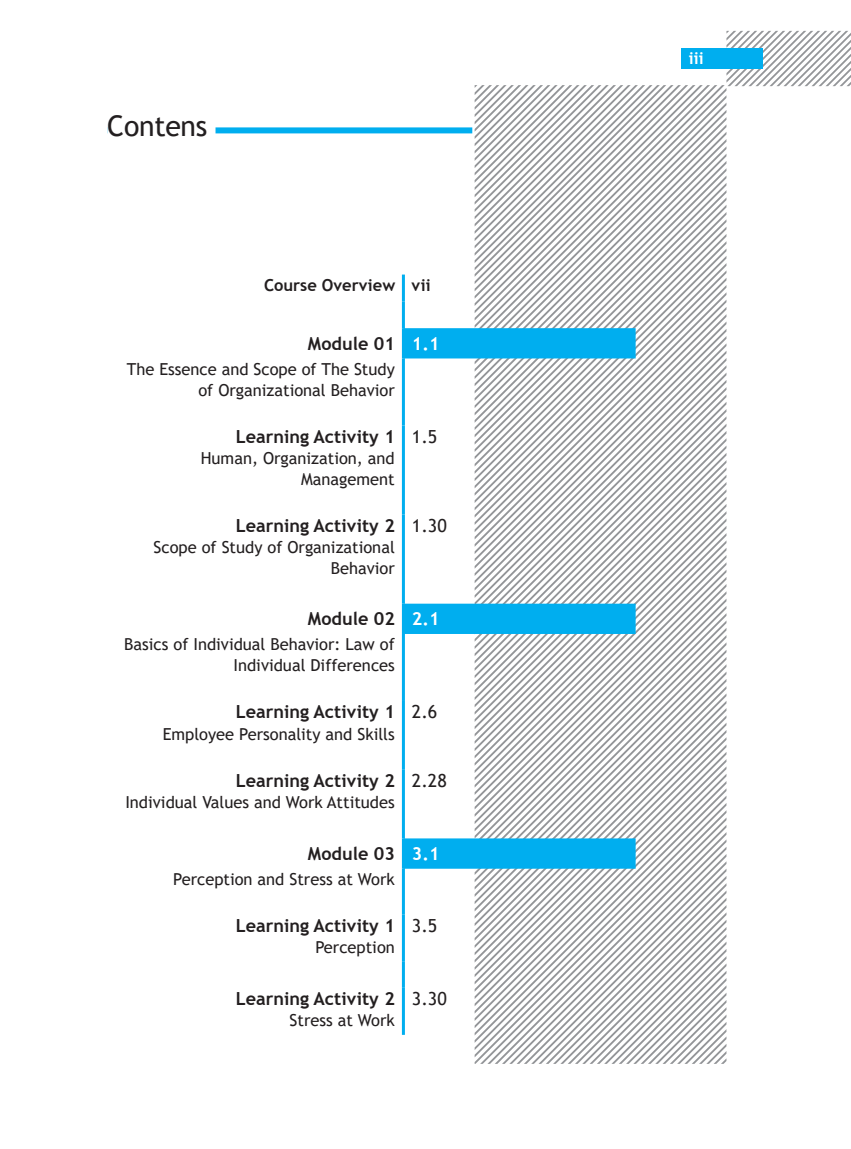
<style>
.page{position:relative;width:851px;height:1149px;background:#fff}
.page>*{position:absolute;margin:0;border:0;box-sizing:border-box;transform-origin:0 0}
.t1{font:28.5px "Trebuchet MS";letter-spacing:-.01em;color:#231f20}
.Daftar_Isi_OK{font:700 18px "Trebuchet MS";color:#231f20}
.t2{font:18px "Trebuchet MS";color:#231f20}
.t3{font:700 18px "Trebuchet MS";color:#fff}
.Daftar_Isi_OK-2{font:16.5px/21px "Trebuchet MS";color:#231f20;text-align:right}
.t4{font:700 16.5px "Trebuchet MS";color:#231f20}
.t5{font:700 16.5px "Trebuchet MS";color:#fff}
</style>
<div class="page">
<svg style="left:666px;top:85px;width:58px;height:250px"></svg>
<svg style="left:666px;top:85px;width:51px;height:243px"></svg>
<svg style="left:666px;top:85px;width:44px;height:235px"></svg>
<svg style="left:666px;top:85px;width:36px;height:228px"></svg>
<svg style="left:666px;top:85px;width:29px;height:221px"></svg>
<svg style="left:666px;top:85px;width:22px;height:213px"></svg>
<svg style="left:666px;top:85px;width:14px;height:206px"></svg>
<svg style="left:666px;top:85px;width:7px;height:199px"></svg>
<svg style="left:474px;top:85px;width:192px;height:401px"></svg>
<svg style="left:635px;top:486px;width:91px;height:40px"></svg>
<svg style="left:474px;top:526px;width:252px;height:537px"></svg>
<div style="left:107px;top:127px;width:365px;height:6px;background:#00aeef"></div>
<div style="left:107px;top:112px;width:108px;height:31px;background:#fff"></div>
<svg style="left:726px;top:31px;width:124px;height:55px"></svg>
<div style="left:680px;top:48px;width:82px;height:21px;background:#00aeef"></div>
<svg style="left:405px;top:328px;width:230px;height:540px"></svg>
<hr style="left:402px;top:274px;width:3px;height:27px;background:#00aeef">
<hr style="left:402px;top:301px;width:3px;height:27px;background:#00aeef">
<hr style="left:402px;top:328px;width:3px;height:30px;background:#00aeef">
<hr style="left:402px;top:358px;width:3px;height:67px;background:#00aeef">
<hr style="left:402px;top:425px;width:3px;height:89px;background:#00aeef">
<hr style="left:402px;top:514px;width:3px;height:89px;background:#00aeef">
<hr style="left:402px;top:603px;width:3px;height:30px;background:#00aeef">
<hr style="left:402px;top:633px;width:3px;height:67px;background:#00aeef">
<hr style="left:402px;top:700px;width:3px;height:69px;background:#00aeef">
<hr style="left:402px;top:769px;width:3px;height:69px;background:#00aeef">
<hr style="left:402px;top:838px;width:3px;height:30px;background:#00aeef">
<hr style="left:402px;top:868px;width:3px;height:46px;background:#00aeef">
<hr style="left:402px;top:914px;width:3px;height:47px;background:#00aeef">
<hr style="left:402px;top:961px;width:3px;height:26px;background:#00aeef">
<hr style="left:402px;top:987px;width:3px;height:47px;background:#00aeef">
<h1 class="t1" style="left:107px;top:108px;width:102px">Contens</h1>
<p class="t4" style="left:264px;top:275px;width:133px">Course Overview</p>
<p class="t4" style="left:411px;top:275px;width:21px">vii</p>
<p class="Daftar_Isi_OK" style="left:308px;top:332px;width:88px">Module 01</p>
<p class="t3" style="left:412px;top:332px;width:29px">1.1</p>
<p class="Daftar_Isi_OK-2" style="left:127px;top:358px;width:269px">The Essence and Scope of The Study of Organizational Behavior</p>
<p class="Daftar_Isi_OK" style="left:236px;top:425px;width:160px">Learning Activity 1</p>
<p class="Daftar_Isi_OK-2" style="left:201px;top:447px;width:195px">Human, Organization, and<br>Management</p>
<p class="t2" style="left:412px;top:425px;width:27px">1.5</p>
<p class="Daftar_Isi_OK" style="left:236px;top:514px;width:160px">Learning Activity 2</p>
<p class="Daftar_Isi_OK-2" style="left:154px;top:536px;width:243px">Scope of Study of Organizational<br>Behavior</p>
<p class="t2" style="left:412px;top:514px;width:36px">1.30</p>
<p class="Daftar_Isi_OK" style="left:308px;top:607px;width:88px">Module 02</p>
<p class="t3" style="left:412px;top:607px;width:29px">2.1</p>
<p class="Daftar_Isi_OK-2" style="left:124px;top:633px;width:272px">Basics of Individual Behavior: Law of<br>Individual Differences</p>
<p class="Daftar_Isi_OK" style="left:236px;top:700px;width:160px">Learning Activity 1</p>
<p class="Daftar_Isi_OK-2" style="left:163px;top:722px;width:234px">Employee Personality and Skills</p>
<p class="t2" style="left:412px;top:700px;width:27px">2.6</p>
<p class="Daftar_Isi_OK" style="left:236px;top:769px;width:160px">Learning Activity 2</p>
<p class="Daftar_Isi_OK-2" style="left:125px;top:791px;width:271px">Individual Values and Work Attitudes</p>
<p class="t2" style="left:412px;top:769px;width:36px">2.28</p>
<p class="Daftar_Isi_OK" style="left:308px;top:842px;width:88px">Module 03</p>
<p class="t3" style="left:412px;top:842px;width:29px">3.1</p>
<p class="Daftar_Isi_OK-2" style="left:173px;top:868px;width:223px">Perception and Stress at Work</p>
<p class="Daftar_Isi_OK" style="left:236px;top:914px;width:160px">Learning Activity 1</p>
<p class="Daftar_Isi_OK-2" style="left:315px;top:936px;width:81px">Perception</p>
<p class="t2" style="left:412px;top:914px;width:27px">3.5</p>
<p class="Daftar_Isi_OK" style="left:236px;top:987px;width:160px">Learning Activity 2</p>
<p class="Daftar_Isi_OK-2" style="left:289px;top:1009px;width:107px">Stress at Work</p>
<p class="t2" style="left:412px;top:987px;width:36px">3.30</p>
<p class="t5" style="left:688px;top:48px;width:16px">iii</p>
</div>
